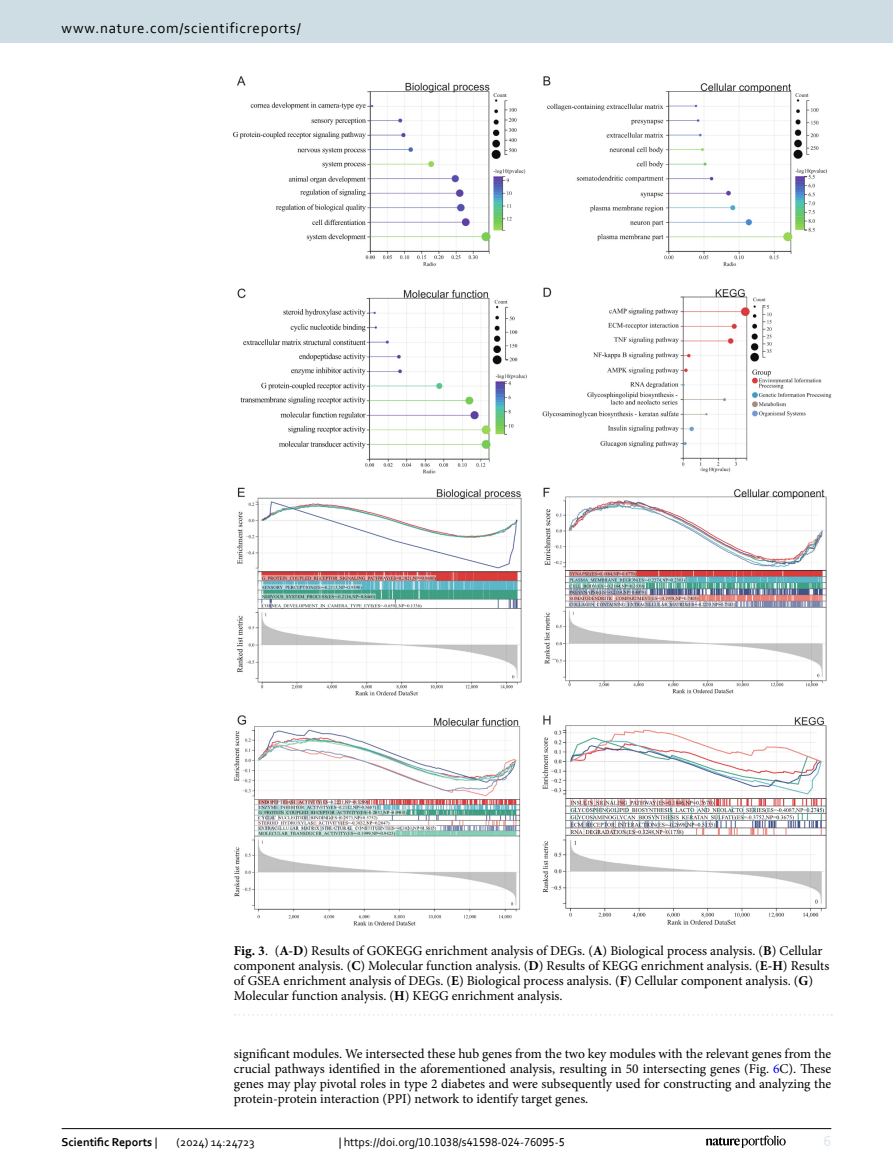
<style>
.page{position:relative;width:893px;height:1174px;background:#fff}
.page>*{position:absolute;margin:0;border:0;box-sizing:border-box;transform-origin:0 0}
.t1{font:15px "Corbel";letter-spacing:.05em;color:#000}
.t2{font:15px "Corbel";color:#d9e4eb}
.Body_Text_Indent{font:13.5px/15px "Minion Pro";color:#000;text-align:justify}
.Figure_Caption{font:13.5px/15px "Minion Pro";color:#000}
.t3{font:12px "Corbel";color:#000}
.t4{font:700 12px "Corbel";color:#000}
.s1{font-weight:700}
.s2{color:#00f}
.s3{font-weight:400}
</style>
<div class="page">
<img style="left:234px;top:76px;width:598px;height:850px">
<svg style="left:235px;top:1014px;width:597px;height:1px"></svg>
<hr style="left:62px;top:1128px;width:769px;height:1px;background:#000">
<svg style="left:706px;top:1135px;width:80px;height:12px"></svg>
<div style="left:0;top:0;width:893px;height:43px;background:#cedde4"></div>
<p class="t1" style="left:62px;top:18px;width:241px">www.nature.com/scientificreports/</p>
<p class="Figure_Caption" style="left:234px;top:942px;width:597px"><span class="s1">Fig. 3</span>. (<span class="s1">A-D</span>) Results of GOKEGG enrichment analysis of DEGs. (<span class="s1">A</span>) Biological process analysis. (<span class="s1">B</span>) Cellular component analysis. (<span class="s1">C</span>) Molecular function analysis. (<span class="s1">D</span>) Results of KEGG enrichment analysis. (<span class="s1">E-H</span>) Results of GSEA enrichment analysis of DEGs. (<span class="s1">E</span>) Biological process analysis. (<span class="s1">F</span>) Cellular component analysis. (<span class="s1">G</span>)<br>Molecular function analysis. (<span class="s1">H</span>) KEGG enrichment analysis.</p>
<p class="Body_Text_Indent" style="left:234px;top:1045px;width:599px">significant modules. We intersected these hub genes from the two key modules with the relevant genes from the crucial pathways identified in the aforementioned analysis, resulting in 50 intersecting genes (Fig. <span class="s2">6</span>C). These genes may play pivotal roles in type 2 diabetes and were subsequently used for constructing and analyzing the protein-protein interaction (PPI) network to identify target genes.</p>
<p class="t4" style="left:62px;top:1134px;width:97px">Scientific Reports <span class="s3">|</span></p>
<p class="t3" style="left:177px;top:1134px;width:80px">(2024) 14:24723</p>
<p class="t3" style="left:339px;top:1134px;width:228px">| https://doi.org/10.1038/s41598-024-76095-5</p>
<p class="t2" style="left:824px;top:1132px;width:9px">6</p>
</div>
